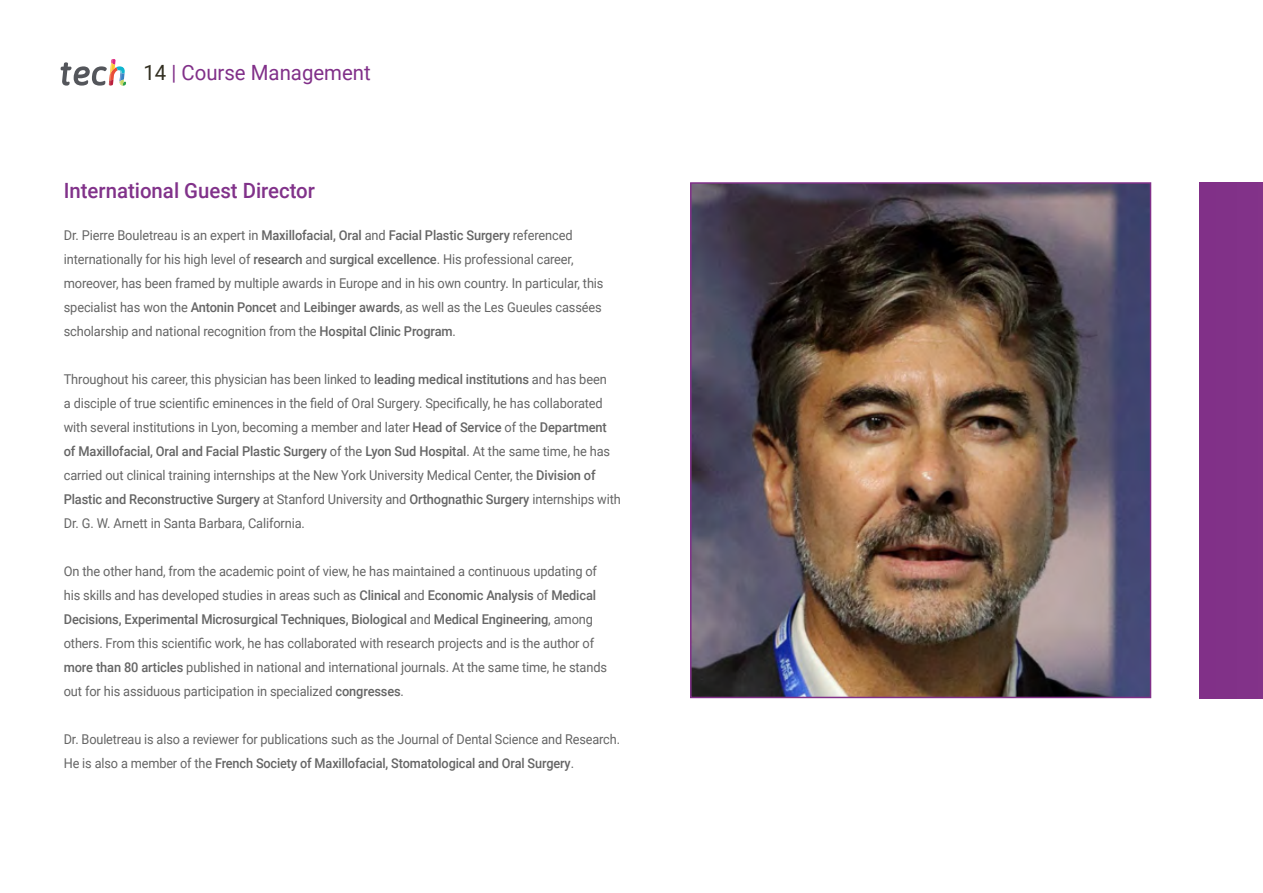
<style>
.page{position:relative;width:1263px;height:893px;background:#fff}
.page>*{position:absolute;margin:0;border:0;box-sizing:border-box;transform-origin:0 0}
.t1{font:500 21px "Roboto";color:#81328a}
.t2{font:21px "Roboto";color:#813089}
.t3{font:13.5px/24px "Roboto";letter-spacing:-.01em;color:#656565;scale:.95 1}
.t4{font:13.5px/24px "Roboto";letter-spacing:-.01em;color:#656565;scale:.94 1}
.s1{color:#312e20}
.s2{font-weight:500}
</style>
<div class="page">
<div style="left:1199px;top:182px;width:64px;height:516px;background:#813188"></div>
<img style="left:693px;top:185px;width:455px;height:510px">
<div style="left:690px;top:182px;width:461px;height:516px;border:2px solid #813089"></div>
<svg style="left:61px;top:59px;width:65px;height:27px"></svg>
<h1 class="t2" style="left:144px;top:57px;width:229px"><span class="s1">14</span> | Course Management</h1>
<h1 class="t1" style="left:64px;top:176px;width:253px">International Guest Director</h1>
<p class="t3" style="left:64px;top:222px;width:570px">Dr. Pierre Bouletreau is an expert in <span class="s2">Maxillofacial, Oral</span> and <span class="s2">Facial Plastic Surgery</span> referenced internationally for his high level of <span class="s2">research</span> and <span class="s2">surgical excellence</span>. His professional career, moreover, has been framed by multiple awards in Europe and in his own country. In particular, this specialist has won the <span class="s2">Antonin Poncet</span> and <span class="s2">Leibinger awards</span>, as well as the Les Gueules cassées scholarship and national recognition from the <span class="s2">Hospital Clinic Program</span>.</p>
<p class="t3" style="left:64px;top:366px;width:588px">Throughout his career, this physician has been linked to <span class="s2">leading medical institutions</span> and has been<br>a disciple of true scientific eminences in the field of Oral Surgery. Specifically, he has collaborated with several institutions in Lyon, becoming a member and later <span class="s2">Head of Service</span> of the <span class="s2">Department of Maxillofacial, Oral and Facial Plastic Surgery</span> of the <span class="s2">Lyon Sud Hospital</span>. At the same time, he has carried out clinical training internships at the New York University Medical Center, the <span class="s2">Division of Plastic and Reconstructive Surgery</span> at Stanford University and <span class="s2">Orthognathic Surgery</span> internships with Dr. G. W. Arnett in Santa Barbara, California.</p>
<p class="t3" style="left:64px;top:558px;width:573px">On the other hand, from the academic point of view, he has maintained a continuous updating of his skills and has developed studies in areas such as <span class="s2">Clinical</span> and <span class="s2">Economic Analysis</span> of <span class="s2">Medical Decisions, Experimental Microsurgical Techniques, Biological</span> and <span class="s2">Medical Engineering</span>, among others. From this scientific work, he has collaborated with research projects and is the author of <span class="s2">more than 80 articles</span> published in national and international journals. At the same time, he stands out for his assiduous participation in specialized <span class="s2">congresses</span>.</p>
<p class="t4" style="left:64px;top:726px;width:593px">Dr. Bouletreau is also a reviewer for publications such as the Journal of Dental Science and Research.<br>He is also a member of the <span class="s2">French Society of Maxillofacial, Stomatological and Oral Surgery</span>.</p>
</div>
